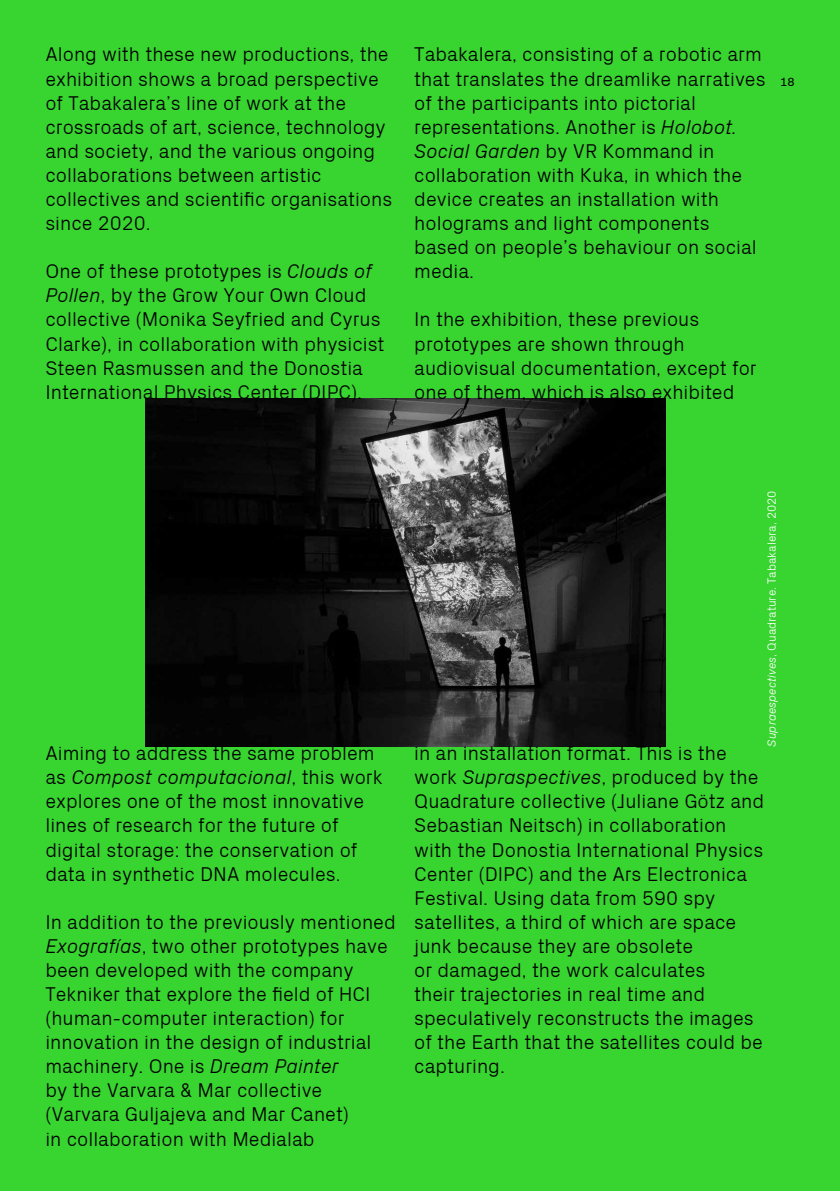
<style>
.page{position:relative;width:840px;height:1191px;background:#fff}
.page>*{position:absolute;margin:0;border:0;box-sizing:border-box;transform-origin:0 0}
.t1{font:300 20px/24px "Px Grotesk";color:#000}
.t2{font:300 12px "Px Grotesk";color:#fff}
.t3{font:12px "Px Grotesk";color:#000}
.s1{font-style:italic}
</style>
<div class="page">
<div style="left:0;top:0;width:839px;height:1191px;background:#38d430"></div>
<img style="left:146px;top:399px;width:519px;height:347px">
<p class="t1" style="left:45px;top:42px;width:348px">Along with these new productions, the exhibition shows a broad perspective of Tabakalera’s line of work at the crossroads of art, science, technology and society, and the various ongoing collaborations between artistic collectives and scientific organisations since 2020.</p>
<p class="t1" style="left:45px;top:259px;width:340px">One of these prototypes is <span class="s1">Clouds of Pollen</span>, by the Grow Your Own Cloud collective (Monika Seyfried and Cyrus Clarke), in collaboration with physicist Steen Rasmussen and the Donostia International Physics Center (DIPC).</p>
<p class="t1" style="left:414px;top:42px;width:352px">Tabakalera, consisting of a robotic arm that translates the dreamlike narratives of the participants into pictorial representations. Another is <span class="s1">Holobot.<br>Social Garden</span> by VR Kommand in collaboration with Kuka, in which the device creates an installation with holograms and light components based on people’s behaviour on social media.</p>
<p class="t1" style="left:414px;top:307px;width:344px">In the exhibition, these previous prototypes are shown through audiovisual documentation, except for one of them, which is also exhibited</p>
<p class="t3" style="left:779px;top:75px;width:16px">18</p>
<p class="t1" style="left:45px;top:741px;width:338px">Aiming to address the same problem as <span class="s1">Compost computacional</span>, this work explores one of the most innovative lines of research for the future of digital storage: the conservation of data in synthetic DNA molecules.</p>
<p class="t1" style="left:45px;top:909px;width:351px">In addition to the previously mentioned <span class="s1">Exografías</span>, two other prototypes have been developed with the company Tekniker that explore the field of HCI (human-computer interaction) for innovation in the design of industrial machinery. One is <span class="s1">Dream Painter<br></span>by the Varvara &amp; Mar collective (Varvara Guljajeva and Mar Canet)<br>in collaboration with Medialab</p>
<p class="t2" style="left:764px;top:746px;width:258px;rotate:-90deg"><span class="s1">Supraespectives</span>, Quadrature. Tabakalera, 2020</p>
<p class="t1" style="left:414px;top:741px;width:351px">in an installation format. This is the work <span class="s1">Supraspectives</span>, produced by the Quadrature collective (Juliane Götz and Sebastian Neitsch) in collaboration with the Donostia International Physics Center (DIPC) and the Ars Electronica Festival. Using data from 590 spy satellites, a third of which are space junk because they are obsolete<br>or damaged, the work calculates<br>their trajectories in real time and speculatively reconstructs the images of the Earth that the satellites could be capturing.</p>
</div>
